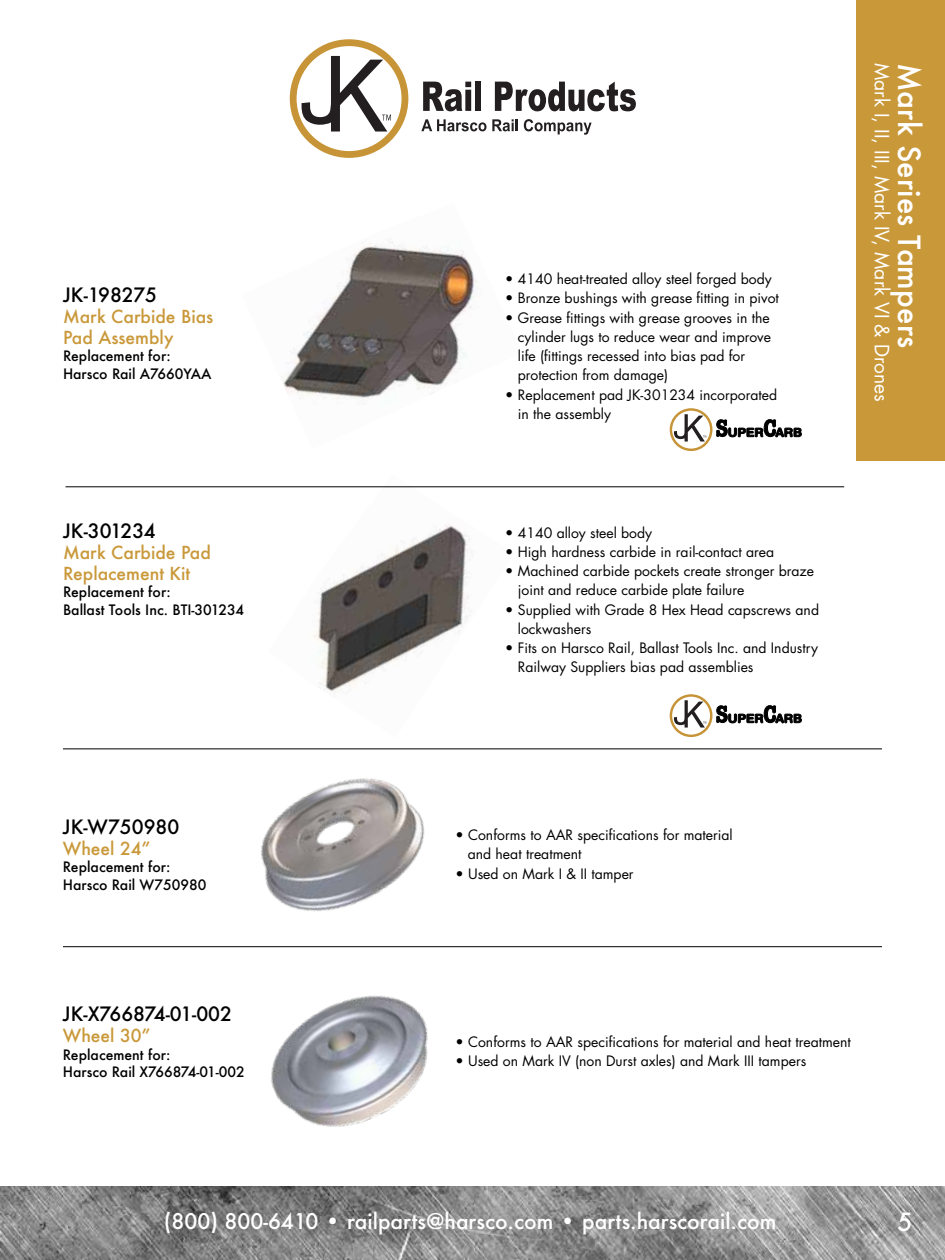
<style>
.page{position:relative;width:945px;height:1260px;background:#fff}
.page>*{position:absolute;margin:0;border:0;box-sizing:border-box;transform-origin:0 0}
.t1{font:500 29.75px "Futura";color:#fff}
.t2{font:500 24.5px "Futura";color:#fff}
.t3{font:500 21px "Futura";color:#fff}
.t4{font:500 19.25px "Futura";color:#000}
.t5{font:19.25px "Futura";color:#fff}
.t6{font:500 17.5px/21px "Futura";color:#c99839}
.t7{font:14px/19.2px "Futura";color:#000}
.t8{font:500 14px/17.5px "Futura";color:#000}
</style>
<div class="page">
<div style="left:856px;top:0;width:89px;height:461px;background:#c99839"></div>
<img style="left:0;top:1186px;width:945px;height:74px">
<svg style="left:290px;top:39px;width:118px;height:119px"></svg>
<svg style="left:423px;top:82px;width:48px;height:29px"></svg>
<div style="left:475px;top:82px;width:6px;height:29px;background:#231f20"></div>
<svg style="left:495px;top:82px;width:141px;height:29px"></svg>
<svg style="left:421px;top:119px;width:97px;height:12px"></svg>
<svg style="left:524px;top:119px;width:68px;height:16px"></svg>
<img style="left:281px;top:242px;width:196px;height:162px">
<img style="left:269px;top:487px;width:245px;height:207px">
<svg style="left:670px;top:408px;width:132px;height:43px"></svg>
<svg style="left:670px;top:694px;width:132px;height:43px"></svg>
<img style="left:222px;top:749px;width:234px;height:163px">
<img style="left:222px;top:947px;width:254px;height:180px">
<hr style="left:63px;top:748px;width:819px;height:1px;background:#000">
<hr style="left:63px;top:946px;width:819px;height:1px;background:#000">
<hr style="left:66px;top:486px;width:778px;height:1px;background:#000">
<h3 class="t4" style="left:63px;top:281px;width:96px">JK-198275</h3>
<p class="t6" style="left:63px;top:305px;width:152px">Mark Carbide Bias<br>Pad Assembly</p>
<p class="t8" style="left:63px;top:347px;width:150px">Replacement for:<br>Harsco Rail A7660YAA</p>
<h3 class="t4" style="left:63px;top:517px;width:94px">JK-301234</h3>
<p class="t6" style="left:63px;top:541px;width:149px">Mark Carbide Pad<br>Replacement Kit</p>
<p class="t8" style="left:63px;top:583px;width:182px">Replacement for:<br>Ballast Tools Inc. BTI-301234</p>
<h3 class="t4" style="left:63px;top:813px;width:118px">JK-W750980</h3>
<p class="t6" style="left:63px;top:837px;width:89px">Wheel 24”</p>
<p class="t8" style="left:63px;top:858px;width:145px">Replacement for:<br>Harsco Rail W750980</p>
<h3 class="t4" style="left:63px;top:1001px;width:171px">JK-X766874-01-002</h3>
<p class="t6" style="left:63px;top:1025px;width:90px">Wheel 30”</p>
<p class="t8" style="left:63px;top:1046px;width:183px">Replacement for:<br>Harsco Rail X766874-01-002</p>
<p class="t7" style="left:505px;top:269px;width:268px">• 4140 heat-treated alloy steel forged body</p>
<p class="t7" style="left:505px;top:288px;width:275px">• Bronze bushings with grease fitting in pivot</p>
<p class="t7" style="left:518px;top:308px;width:255px;text-indent:-13px">• Grease fittings with grease grooves in the cylinder lugs to reduce wear and improve life (fittings recessed into bias pad for protection from damage)</p>
<p class="t7" style="left:518px;top:385px;width:261px;text-indent:-13px">• Replacement pad JK-301234 incorporated in the assembly</p>
<p class="t7" style="left:505px;top:523px;width:148px">• 4140 alloy steel body</p>
<p class="t7" style="left:505px;top:542px;width:271px">• High hardness carbide in rail-contact area</p>
<p class="t7" style="left:518px;top:561px;width:298px;text-indent:-13px">• Machined carbide pockets create stronger braze joint and reduce carbide plate failure</p>
<p class="t7" style="left:518px;top:600px;width:303px;text-indent:-13px">• Supplied with Grade 8 Hex Head capscrews and lockwashers</p>
<p class="t7" style="left:518px;top:638px;width:302px;text-indent:-13px">• Fits on Harsco Rail, Ballast Tools Inc. and Industry<br>Railway Suppliers bias pad assemblies</p>
<h3 class="t5" style="left:895px;top:63px;width:341px;rotate:90deg">Mark I, II, III, Mark IV, Mark VI &amp; Drones</h3>
<h1 class="t1" style="left:930px;top:63px;width:286px;rotate:90deg">Mark Series Tampers</h1>
<p class="t7" style="left:468px;top:825px;width:267px;text-indent:-12px">• Conforms to AAR specifications for material and heat treatment</p>
<p class="t7" style="left:455px;top:864px;width:180px">• Used on Mark I &amp; II tamper</p>
<p class="t7" style="left:455px;top:1032px;width:397px">• Conforms to AAR specifications for material and heat treatment</p>
<p class="t7" style="left:455px;top:1051px;width:352px">• Used on Mark IV (non Durst axles) and Mark III tampers</p>
<h3 class="t3" style="left:164px;top:1207px;width:614px">(800) 800-6410 • railparts@harsco.com • parts.harscorail.com</h3>
<h2 class="t2" style="left:897px;top:1205px;width:17px">5</h2>
</div>
